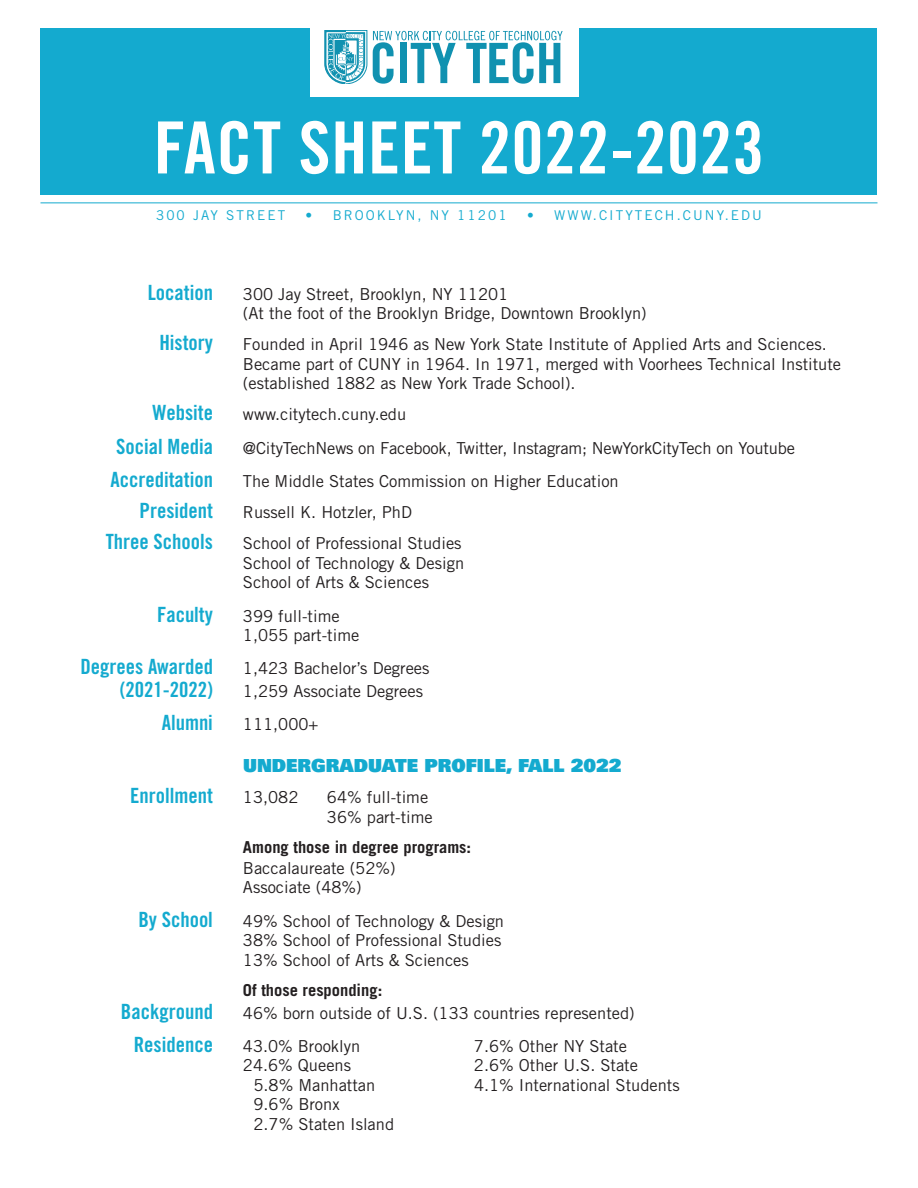
<style>
.page{position:relative;width:918px;height:1188px;background:#fff}
.page>*{position:absolute;margin:0;border:0;box-sizing:border-box;transform-origin:0 0}
.t1{font:72px "Trade Gothic Bold Cond Twenty";letter-spacing:.01em;color:#fff}
.t2{font:21px/22.5px "Trade Gothic Bold Cond Twenty";color:#14aacf;text-align:right}
.t3{font:900 18px "Univers";color:#14aacf}
.t4{font:16.5px/19.5px "Trade Gothic";color:#231f20}
.t5{font:700 16.5px/21px "Trade Gothic";color:#231f20}
.t6{font:13.5px "Trade Gothic";letter-spacing:.15em;color:#14aacf}
.s1{font-weight:400}
.s2{font-weight:700}
</style>
<div class="page">
<div style="left:40px;top:28px;width:838px;height:167px;background:#14aacf"></div>
<div style="left:310px;top:19px;width:269px;height:78px;background:#fff"></div>
<svg style="left:373px;top:31px;width:190px;height:53px"></svg>
<svg style="left:325px;top:30px;width:42px;height:54px"></svg>
<hr style="left:40px;top:202px;width:838px;height:1px;background:#14aacf">
<p class="t1" style="left:154px;top:104px;width:612px">FACT SHEET 2022-2023</p>
<p class="t6" style="left:156px;top:207px;width:131px">300 Jay Street</p>
<p class="t6" style="left:306px;top:207px;width:203px">• Brooklyn, ny 11201</p>
<p class="t6" style="left:527px;top:207px;width:236px">• www.citytech.cuny.edu</p>
<p class="t2" style="left:148px;top:281px;width:67px">Location</p>
<p class="t4" style="left:243px;top:284px;width:405px">300 Jay Street, Brooklyn, NY 11201<br>(At the foot of the Brooklyn Bridge, Downtown Brooklyn)</p>
<p class="t2" style="left:159px;top:331px;width:55px">History</p>
<p class="t4" style="left:243px;top:334px;width:600px">Founded in April 1946 as New York State Institute of Applied Arts and Sciences.<br>Became part of CUNY in 1964. In 1971, merged with Voorhees Technical Institute (established 1882 as New York Trade School).</p>
<p class="t2" style="left:152px;top:401px;width:62px">Website</p>
<p class="t4" style="left:243px;top:405px;width:165px">www.citytech.cuny.edu</p>
<p class="t2" style="left:116px;top:435px;width:98px">Social Media</p>
<p class="t4" style="left:243px;top:438px;width:554px">@CityTechNews on Facebook, Twitter, Instagram; NewYorkCityTech on Youtube</p>
<p class="t2" style="left:110px;top:468px;width:104px">Accreditation</p>
<p class="t4" style="left:243px;top:471px;width:377px">The Middle States Commission on Higher Education</p>
<p class="t2" style="left:140px;top:499px;width:75px">President</p>
<p class="t4" style="left:243px;top:502px;width:171px">Russell K. Hotzler, PhD</p>
<p class="t2" style="left:106px;top:530px;width:109px">Three Schools</p>
<p class="t4" style="left:243px;top:533px;width:223px">School of Professional Studies<br>School of Technology &amp; Design<br>School of Arts &amp; Sciences</p>
<p class="t2" style="left:157px;top:603px;width:57px">Faculty</p>
<p class="t4" style="left:243px;top:606px;width:118px">399 full-time<br>1,055 part-time</p>
<p class="t2" style="left:80px;top:655px;width:134px">Degrees Awarded (2021-2022)</p>
<p class="t4" style="left:243px;top:657px;width:188px;line-height:22.5px">1,423 Bachelor’s Degrees<br>1,259 Associate Degrees</p>
<p class="t2" style="left:162px;top:711px;width:53px">Alumni</p>
<p class="t4" style="left:243px;top:714px;width:77px">111,000+</p>
<p class="t3" style="left:243px;top:754px;width:380px">UNDERGRADUATE PROFILE, FALL 2022</p>
<p class="t2" style="left:130px;top:784px;width:84px">Enrollment</p>
<p class="t4" style="left:243px;top:787px;width:57px">13,082</p>
<p class="t4" style="left:327px;top:787px;width:107px">64% full-time<br>36% part-time</p>
<p class="t5" style="left:243px;top:836px;width:230px">Among those in degree programs:<br><span class="s1">Baccalaureate (52%)</span></p>
<p class="t4" style="left:243px;top:878px;width:120px">Associate (48%)</p>
<p class="t2" style="left:138px;top:908px;width:76px">By School</p>
<p class="t4" style="left:243px;top:911px;width:263px">49% School of Technology &amp; Design<br>38% School of Professional Studies<br>13% School of Arts &amp; Sciences</p>
<p class="t2" style="left:121px;top:1000px;width:94px">Background</p>
<p class="t4" style="left:243px;top:979px;width:393px;line-height:22.5px"><span class="s2">Of those responding:<br></span>46% born outside of U.S. (133 countries represented)</p>
<p class="t2" style="left:134px;top:1033px;width:81px">Residence</p>
<p class="t4" style="left:243px;top:1036px;width:119px">43.0% Brooklyn</p>
<p class="t4" style="left:243px;top:1056px;width:110px">24.6% Queens</p>
<p class="t4" style="left:254px;top:1075px;width:123px">5.8% Manhattan</p>
<p class="t4" style="left:254px;top:1095px;width:88px">9.6% Bronx</p>
<p class="t4" style="left:254px;top:1114px;width:142px">2.7% Staten Island</p>
<p class="t4" style="left:474px;top:1036px;width:207px">7.6% Other NY State<br>2.6% Other U.S. State<br>4.1% International Students</p>
</div>
